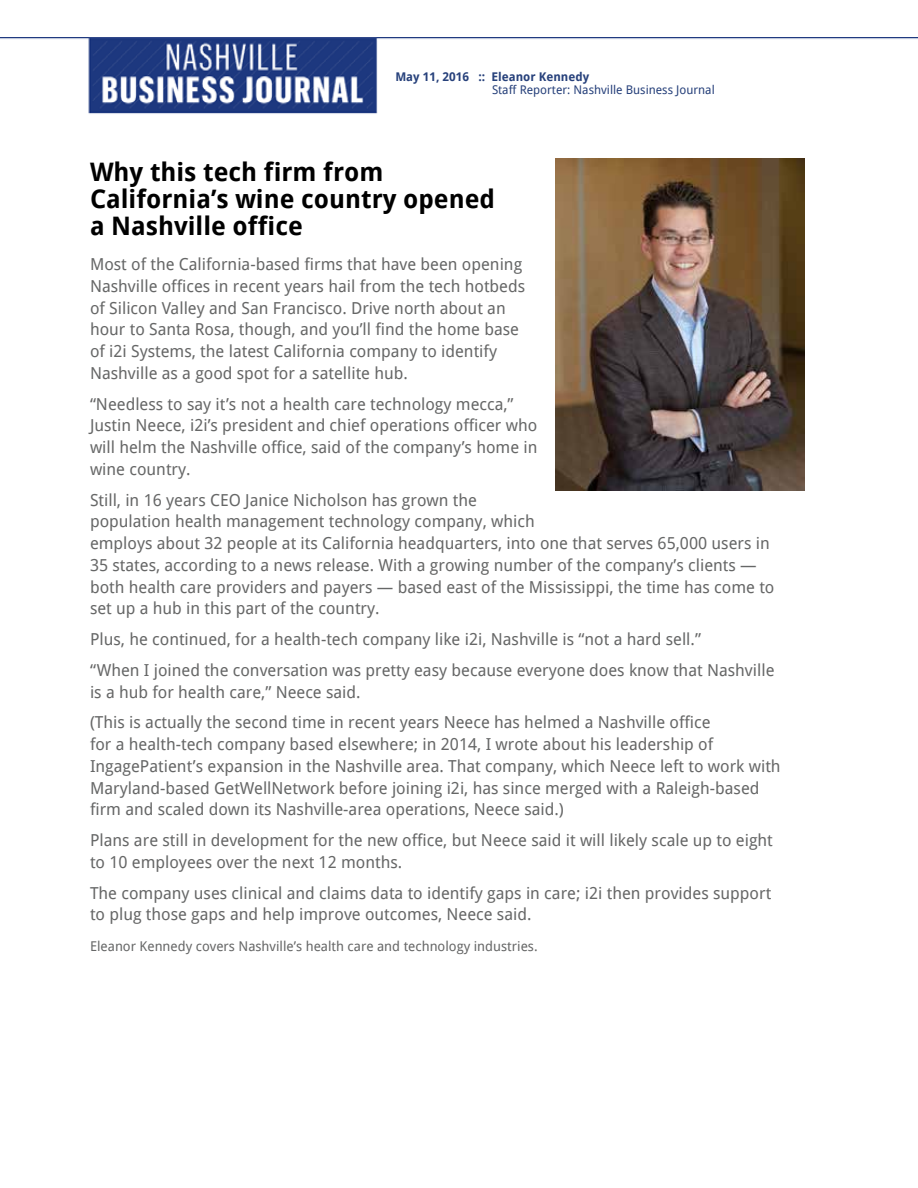
<style>
.page{position:relative;width:918px;height:1188px;background:#fff}
.page>*{position:absolute;margin:0;border:0;box-sizing:border-box;transform-origin:0 0}
.t1{font:700 25.5px/27px "Droid Sans";color:#000}
.t2{font:16.5px/21.8px "Droid Sans";color:#666767}
.t3{font:13.5px "Droid Sans";color:#666767}
.t4{font:12px "Droid Sans";color:#27417b}
.t5{font:700 12px "Droid Sans";color:#27417b}
</style>
<div class="page">
<img style="left:0;top:37px;width:620px;height:77px">
<img style="left:620px;top:37px;width:298px;height:2px">
<img style="left:555px;top:158px;width:250px;height:333px">
<p class="t5" style="left:395px;top:70px;width:195px">May 11, 2016 :: Eleanor Kennedy</p>
<p class="t4" style="left:492px;top:83px;width:224px">Staff Reporter: Nashville Business Journal</p>
<h1 class="t1" style="left:90px;top:159px;width:407px">Why this tech firm from<br>California’s wine country opened a Nashville office</h1>
<p class="t2" style="left:90px;top:253px;width:437px">Most of the California-based firms that have been opening Nashville offices in recent years hail from the tech hotbeds of Silicon Valley and San Francisco. Drive north about an hour to Santa Rosa, though, and you’ll find the home base of i2i Systems, the latest California company to identify Nashville as a good spot for a satellite hub.</p>
<p class="t2" style="left:90px;top:393px;width:449px">“Needless to say it’s not a health care technology mecca,” Justin Neece, i2i’s president and chief operations officer who will helm the Nashville office, said of the company’s home in wine country.</p>
<p class="t2" style="left:90px;top:489px;width:686px">Still, in 16 years CEO Janice Nicholson has grown the<br>population health management technology company, which<br>employs about 32 people at its California headquarters, into one that serves 65,000 users in 35 states, according to a news release. With a growing number of the company’s clients — both health care providers and payers — based east of the Mississippi, the time has come to set up a hub in this part of the country.</p>
<p class="t2" style="left:90px;top:624px;width:686px;line-height:30.8px">Plus, he continued, for a health-tech company like i2i, Nashville is “not a hard sell.”<br>“When I joined the conversation was pretty easy because everyone does know that Nashville</p>
<p class="t2" style="left:90px;top:676px;width:622px;line-height:30.8px">is a hub for health care,” Neece said.<br>(This is actually the second time in recent years Neece has helmed a Nashville office</p>
<p class="t2" style="left:90px;top:733px;width:692px">for a health-tech company based elsewhere; in 2014, I wrote about his leadership of IngagePatient’s expansion in the Nashville area. That company, which Neece left to work with Maryland-based GetWellNetwork before joining i2i, has since merged with a Raleigh-based firm and scaled down its Nashville-area operations, Neece said.)</p>
<p class="t2" style="left:90px;top:829px;width:684px">Plans are still in development for the new office, but Neece said it will likely scale up to eight to 10 employees over the next 12 months.</p>
<p class="t2" style="left:90px;top:882px;width:683px">The company uses clinical and claims data to identify gaps in care; i2i then provides support to plug those gaps and help improve outcomes, Neece said.</p>
<p class="t3" style="left:90px;top:938px;width:449px">Eleanor Kennedy covers Nashville’s health care and technology industries.</p>
</div>
